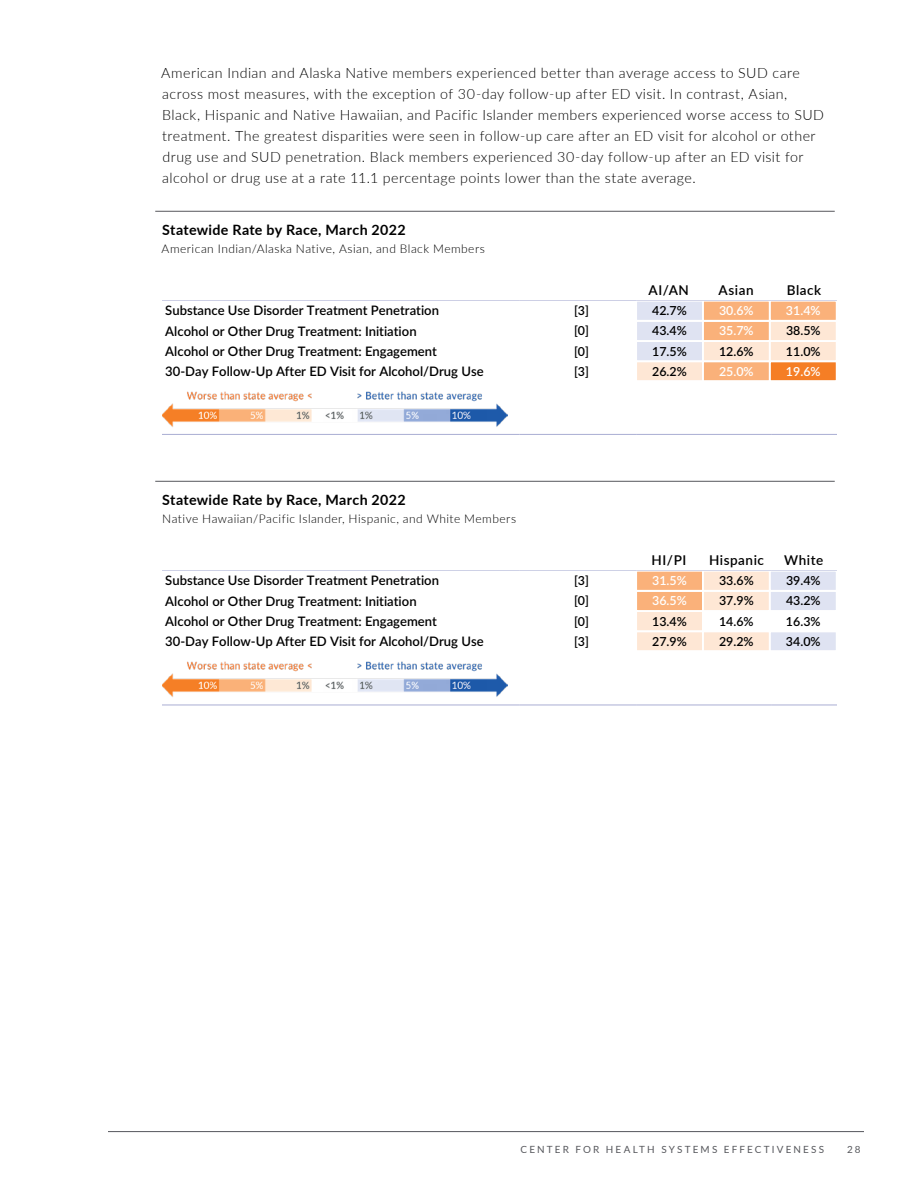
<style>
.page{position:relative;width:918px;height:1188px;background:#fff}
.page>*{position:absolute;margin:0;border:0;box-sizing:border-box;transform-origin:0 0}
.t1{font:300 14.25px/21px "Lato";letter-spacing:.03em;color:#000}
.t2{font:700 14.25px "Lato";letter-spacing:.02em;color:#000}
.t3{font:600 13.5px "Lato";letter-spacing:.04em;color:#000}
.t4{font:13.05px "Cairo Font 0 0";color:#000}
.t5{font:12.45px "Cairo Font 0 0";color:#000}
.t6{font:12.45px "Cairo Font 0 0";color:#fff}
.t7{font:300 12px "Lato";letter-spacing:.04em;color:#000}
.t8{font:9.9px "Lato";letter-spacing:.22em;color:#56575c}
</style>
<div class="page">
<hr style="left:162px;top:434px;width:358px;height:1px;background:#a9aed3">
<hr style="left:520px;top:434px;width:116px;height:1px;background:#a9aed3">
<hr style="left:636px;top:434px;width:66px;height:1px;background:#a9aed3">
<hr style="left:702px;top:434px;width:69px;height:1px;background:#a9aed3">
<hr style="left:771px;top:434px;width:66px;height:1px;background:#a9aed3">
<hr style="left:155px;top:211px;width:680px;height:1px;background:#56575c">
<div style="left:636px;top:361px;width:67px;height:20px;background:#fee7d5"></div>
<div style="left:635px;top:360px;width:69px;height:22px;border:2px solid #fff"></div>
<div style="left:703px;top:361px;width:67px;height:20px;background:#fab17a"></div>
<div style="left:702px;top:360px;width:69px;height:22px;border:2px solid #fff"></div>
<div style="left:770px;top:361px;width:67px;height:20px;background:#f57e25"></div>
<div style="left:769px;top:360px;width:68px;height:22px;border:2px solid #fff"></div>
<div style="left:636px;top:341px;width:67px;height:20px;background:#dfe3f2"></div>
<div style="left:635px;top:340px;width:69px;height:22px;border:2px solid #fff"></div>
<div style="left:703px;top:341px;width:67px;height:20px;background:#fee7d5"></div>
<div style="left:702px;top:340px;width:69px;height:22px;border:2px solid #fff"></div>
<div style="left:770px;top:341px;width:67px;height:20px;background:#fee7d5"></div>
<div style="left:769px;top:340px;width:68px;height:22px;border:2px solid #fff"></div>
<div style="left:636px;top:321px;width:67px;height:20px;background:#dfe3f2"></div>
<div style="left:635px;top:320px;width:69px;height:22px;border:2px solid #fff"></div>
<div style="left:703px;top:321px;width:67px;height:20px;background:#fab17a"></div>
<div style="left:702px;top:320px;width:69px;height:22px;border:2px solid #fff"></div>
<div style="left:770px;top:321px;width:67px;height:20px;background:#fee7d5"></div>
<div style="left:769px;top:320px;width:68px;height:22px;border:2px solid #fff"></div>
<svg style="left:635px;top:301px;width:202px;height:21px;background:#f3cbb1"></svg>
<svg style="left:635px;top:380px;width:202px;height:2px"></svg>
<img style="left:162px;top:391px;width:346px;height:36px">
<hr style="left:162px;top:705px;width:358px;height:1px;background:#a9aed3">
<hr style="left:520px;top:705px;width:116px;height:1px;background:#a9aed3">
<hr style="left:636px;top:705px;width:66px;height:1px;background:#a9aed3">
<hr style="left:702px;top:705px;width:69px;height:1px;background:#a9aed3">
<hr style="left:771px;top:705px;width:66px;height:1px;background:#a9aed3">
<hr style="left:155px;top:481px;width:680px;height:1px;background:#56575c">
<div style="left:636px;top:631px;width:67px;height:20px;background:#fee7d5"></div>
<div style="left:635px;top:630px;width:69px;height:22px;border:2px solid #fff"></div>
<div style="left:703px;top:631px;width:67px;height:20px;background:#fee7d5"></div>
<div style="left:702px;top:630px;width:69px;height:22px;border:2px solid #fff"></div>
<div style="left:770px;top:631px;width:67px;height:20px;background:#dfe3f2"></div>
<div style="left:769px;top:630px;width:68px;height:22px;border:2px solid #fff"></div>
<div style="left:636px;top:611px;width:67px;height:20px;background:#fee7d5"></div>
<div style="left:635px;top:610px;width:69px;height:22px;border:2px solid #fff"></div>
<div style="left:702px;top:610px;width:69px;height:22px;border:2px solid #fff"></div>
<div style="left:769px;top:610px;width:68px;height:22px;border:2px solid #fff"></div>
<div style="left:636px;top:591px;width:67px;height:20px;background:#fab17a"></div>
<div style="left:635px;top:590px;width:69px;height:22px;border:2px solid #fff"></div>
<div style="left:703px;top:591px;width:67px;height:20px;background:#fee7d5"></div>
<div style="left:702px;top:590px;width:69px;height:22px;border:2px solid #fff"></div>
<div style="left:770px;top:591px;width:67px;height:20px;background:#dfe3f2"></div>
<div style="left:769px;top:590px;width:68px;height:22px;border:2px solid #fff"></div>
<svg style="left:635px;top:571px;width:202px;height:21px;background:#f4daca"></svg>
<svg style="left:635px;top:650px;width:202px;height:2px"></svg>
<img style="left:162px;top:661px;width:346px;height:36px">
<hr style="left:108px;top:1131px;width:756px;height:1px;background:#56575c">
<p class="t1" style="left:161px;top:61px;width:664px">American Indian and Alaska Native members experienced better than average access to SUD care across most measures, with the exception of 30-day follow-up after ED visit. In contrast, Asian, Black, Hispanic and Native Hawaiian, and Pacific Islander members experienced worse access to SUD treatment. The greatest disparities were seen in follow-up care after an ED visit for alcohol or other drug use and SUD penetration. Black members experienced 30-day follow-up after an ED visit for alcohol or drug use at a rate 11.1 percentage points lower than the state average.</p>
<p class="t2" style="left:162px;top:220px;width:245px">Statewide Rate by Race, March 2022</p>
<p class="t7" style="left:162px;top:241px;width:325px">American Indian/Alaska Native, Asian, and Black Members</p>
<p class="t3" style="left:649px;top:280px;width:42px">AI/AN</p>
<p class="t3" style="left:719px;top:280px;width:36px">Asian</p>
<p class="t3" style="left:787px;top:280px;width:36px">Black</p>
<p class="t4" style="left:165px;top:306px;width:275px">Substance Use Disorder Treatment Penetration</p>
<p class="t5" style="left:574px;top:306px;width:16px">[3]</p>
<p class="t5" style="left:652px;top:306px;width:36px">42.7%</p>
<p class="t6" style="left:719px;top:306px;width:36px">30.6%</p>
<p class="t6" style="left:786px;top:306px;width:36px">31.4%</p>
<p class="t4" style="left:165px;top:326px;width:253px">Alcohol or Other Drug Treatment: Initiation</p>
<p class="t5" style="left:574px;top:326px;width:16px">[0]</p>
<p class="t5" style="left:652px;top:326px;width:36px">43.4%</p>
<p class="t5" style="left:786px;top:326px;width:36px">38.5%</p>
<p class="t6" style="left:719px;top:326px;width:36px">35.7%</p>
<p class="t4" style="left:165px;top:346px;width:273px">Alcohol or Other Drug Treatment: Engagement</p>
<p class="t5" style="left:574px;top:346px;width:16px">[0]</p>
<p class="t5" style="left:652px;top:346px;width:36px">17.5%</p>
<p class="t5" style="left:719px;top:346px;width:36px">12.6%</p>
<p class="t5" style="left:786px;top:346px;width:36px">11.0%</p>
<p class="t4" style="left:165px;top:366px;width:320px">30-Day Follow-Up After ED Visit for Alcohol/Drug Use</p>
<p class="t5" style="left:574px;top:367px;width:16px">[3]</p>
<p class="t5" style="left:652px;top:367px;width:36px">26.2%</p>
<p class="t6" style="left:719px;top:367px;width:36px">25.0%</p>
<p class="t6" style="left:786px;top:367px;width:36px">19.6%</p>
<p class="t2" style="left:162px;top:490px;width:245px">Statewide Rate by Race, March 2022</p>
<p class="t7" style="left:162px;top:511px;width:355px">Native Hawaiian/Pacific Islander, Hispanic, and White Members</p>
<p class="t3" style="left:652px;top:550px;width:36px">HI/PI</p>
<p class="t3" style="left:709px;top:550px;width:57px">Hispanic</p>
<p class="t3" style="left:784px;top:550px;width:41px">White</p>
<p class="t4" style="left:165px;top:576px;width:275px">Substance Use Disorder Treatment Penetration</p>
<p class="t5" style="left:574px;top:576px;width:16px">[3]</p>
<p class="t6" style="left:652px;top:576px;width:36px">31.5%</p>
<p class="t5" style="left:719px;top:576px;width:36px">33.6%</p>
<p class="t5" style="left:786px;top:576px;width:36px">39.4%</p>
<p class="t4" style="left:165px;top:596px;width:253px">Alcohol or Other Drug Treatment: Initiation</p>
<p class="t5" style="left:574px;top:596px;width:16px">[0]</p>
<p class="t6" style="left:652px;top:596px;width:36px">36.5%</p>
<p class="t5" style="left:719px;top:596px;width:36px">37.9%</p>
<p class="t5" style="left:786px;top:596px;width:36px">43.2%</p>
<p class="t4" style="left:165px;top:616px;width:273px">Alcohol or Other Drug Treatment: Engagement</p>
<p class="t5" style="left:574px;top:616px;width:16px">[0]</p>
<p class="t5" style="left:652px;top:616px;width:36px">13.4%</p>
<p class="t5" style="left:719px;top:616px;width:36px">14.6%</p>
<p class="t5" style="left:786px;top:616px;width:36px">16.3%</p>
<p class="t4" style="left:165px;top:636px;width:320px">30-Day Follow-Up After ED Visit for Alcohol/Drug Use</p>
<p class="t5" style="left:574px;top:637px;width:16px">[3]</p>
<p class="t5" style="left:652px;top:637px;width:36px">27.9%</p>
<p class="t5" style="left:719px;top:637px;width:36px">29.2%</p>
<p class="t5" style="left:786px;top:637px;width:36px">34.0%</p>
<p class="t8" style="left:521px;top:1142px;width:305px">CENTER FOR HEALTH SYSTEMS EFFECTIVENESS</p>
<p class="t8" style="left:847px;top:1142px;width:15px">28</p>
</div>
